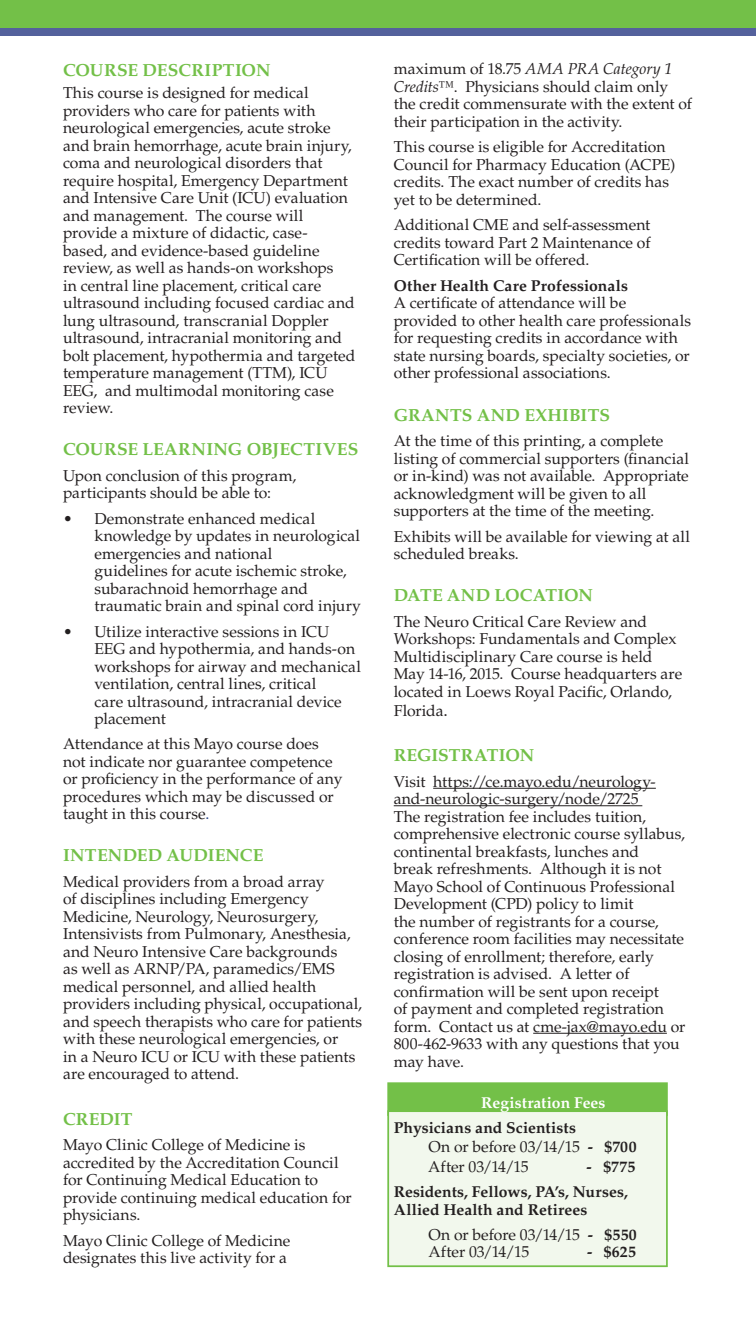
<style>
.page{position:relative;width:756px;height:1323px;background:#fff}
.page>*{position:absolute;margin:0;border:0;box-sizing:border-box;transform-origin:0 0}
.t1{font:700 17.5px "Palatino LT Std";letter-spacing:.01em;color:#73c048}
.t2{font:15.75px/17.5px "Palatino LT Std";color:#231f20}
.t3{font:700 15.75px/17.5px "Palatino LT Std";letter-spacing:.005em;color:#231f20}
.t4{font:700 15.75px "Palatino LT Std";letter-spacing:.005em;color:#fff}
.s1{color:#254086}
.s2{font-style:italic}
.s3{font-weight:700}
.s4{font-size:17.5px}
</style>
<div class="page">
<div style="left:387px;top:1082px;width:281px;height:34px;background:#73c048;border:2px solid #73c048"></div>
<div style="left:387px;top:1110px;width:281px;height:157px;background:#f2f8ed;border:2px solid #73c048"></div>
<hr style="left:433px;top:788px;width:223px;height:1px;background:#231f20">
<hr style="left:394px;top:805px;width:248px;height:1px;background:#231f20">
<hr style="left:533px;top:1033px;width:134px;height:1px;background:#231f20">
<div style="left:0;top:0;width:756px;height:35px;background:#54619c"></div>
<div style="left:0;top:0;width:756px;height:28px;background:#73c048"></div>
<p class="t1" style="left:63px;top:60px;width:209px">COURSE DESCRIPTION</p>
<p class="t2" style="left:63px;top:85px;width:294px">This course is designed for medical providers who care for patients with neurological emergencies, acute stroke and brain hemorrhage, acute brain injury, coma and neurological disorders that require hospital, Emergency Department and Intensive Care Unit (ICU) evaluation and management. The course will provide a mixture of didactic, case&shy;based, and evidence-based guideline review, as well as hands-on workshops<br>in central line placement, critical care ultrasound including focused cardiac and lung ultrasound, transcranial Doppler ultrasound, intracranial monitoring and bolt placement, hypothermia and targeted temperature management (TTM), ICU EEG, and multimodal monitoring case review.</p>
<p class="t1" style="left:63px;top:439px;width:297px">COURSE LEARNING OBJECTIVES</p>
<p class="t2" style="left:63px;top:467px;width:235px">Upon conclusion of this program, participants should be able to:</p>
<p class="t2" style="left:94px;top:510px;width:268px;text-indent:-32px">• Demonstrate enhanced medical knowledge by updates in neurological emergencies and national<br>guidelines for acute ischemic stroke, subarachnoid hemorrhage and traumatic brain and spinal cord injury</p>
<p class="t2" style="left:94px;top:623px;width:268px;text-indent:-32px">• Utilize interactive sessions in ICU<br>EEG and hypothermia, and hands-on workshops for airway and mechanical ventilation, central lines, critical<br>care ultrasound, intracranial device placement</p>
<p class="t2" style="left:63px;top:736px;width:281px">Attendance at this Mayo course does not indicate nor guarantee competence or proficiency in the performance of any procedures which may be discussed or taught in this course<span class="s1">.</span></p>
<p class="t1" style="left:63px;top:845px;width:202px">INTENDED AUDIENCE</p>
<p class="t2" style="left:63px;top:873px;width:301px">Medical providers from a broad array<br>of disciplines including Emergency Medicine, Neurology, Neurosurgery, Intensivists from Pulmonary, Anesthesia, and Neuro Intensive Care backgrounds<br>as well as ARNP/PA, paramedics/EMS medical personnel, and allied health providers including physical, occupational, and speech therapists who care for patients with these neurological emergencies, or<br>in a Neuro ICU or ICU with these patients are encouraged to attend.</p>
<p class="t1" style="left:63px;top:1109px;width:71px">CREDIT</p>
<p class="t2" style="left:63px;top:1136px;width:290px">Mayo Clinic College of Medicine is accredited by the Accreditation Council for Continuing Medical Education to provide continuing medical education for physicians.</p>
<p class="t2" style="left:63px;top:1232px;width:229px">Mayo Clinic College of Medicine designates this live activity for a</p>
<p class="t2" style="left:394px;top:61px;width:300px">maximum of 18.75 <span class="s2">AMA PRA Category 1<br>Credits™</span>. Physicians should claim only the credit commensurate with the extent of their participation in the activity.</p>
<p class="t2" style="left:394px;top:138px;width:283px">This course is eligible for Accreditation Council for Pharmacy Education (ACPE) credits. The exact number of credits has yet to be determined.</p>
<p class="t2" style="left:394px;top:216px;width:258px;text-align:justify">Additional CME and self-assessment credits toward Part 2 Maintenance of Certification will be offered.</p>
<p class="t2" style="left:394px;top:277px;width:299px"><span class="s3">Other Health Care Professionals<br></span>A certificate of attendance will be provided to other health care professionals for requesting credits in accordance with state nursing boards, specialty societies, or other professional associations.</p>
<p class="t1" style="left:394px;top:405px;width:218px">GRANTS AND EXHIBITS</p>
<p class="t2" style="left:394px;top:432px;width:297px">At the time of this printing, a complete listing of commercial supporters (financial or in-kind) was not available. Appropriate acknowledgment will be given to all supporters at the time of the meeting.</p>
<p class="t2" style="left:394px;top:528px;width:298px">Exhibits will be available for viewing at all scheduled breaks.</p>
<p class="t1" style="left:394px;top:585px;width:201px">DATE AND LOCATION</p>
<p class="t2" style="left:394px;top:613px;width:290px">The Neuro Critical Care Review and Workshops: Fundamentals and Complex Multidisciplinary Care course is held May 14-16, 2015. Course headquarters are located in Loews Royal Pacific, Orlando,</p>
<p class="t2" style="left:394px;top:702px;width:56px">Florida<span class="s4">.</span></p>
<p class="t1" style="left:394px;top:745px;width:142px">REGISTRATION</p>
<p class="t2" style="left:394px;top:773px;width:293px">Visit https://ce.mayo.edu/neurology&shy;and-neurologic-surgery/node/2725<br>The registration fee includes tuition, comprehensive electronic course syllabus, continental breakfasts, lunches and<br>break refreshments. Although it is not Mayo School of Continuous Professional Development (CPD) policy to limit<br>the number of registrants for a course, conference room facilities may necessitate closing of enrollment; therefore, early registration is advised. A letter of confirmation will be sent upon receipt<br>of payment and completed registration form. Contact us at cme-jax@mayo.edu or 800-462-9633 with any questions that you may have.</p>
<p class="t4" style="left:481px;top:1093px;width:126px">Registration Fees</p>
<p class="t2" style="left:428px;top:1119px;width:210px;line-height:19.2px;text-indent:-34px"><span class="s3">Physicians and Scientists<br></span>On or before 03/14/15 <span class="s3">- $700<br></span>After 03/14/15</p>
<p class="t3" style="left:587px;top:1158px;width:50px">- $775</p>
<p class="t3" style="left:394px;top:1183px;width:236px">Residents, Fellows, PA’s, Nurses,<br>Allied Health and Retirees</p>
<p class="t2" style="left:428px;top:1226px;width:210px">On or before 03/14/15 <span class="s3">- $550<br></span>After 03/14/15</p>
<p class="t3" style="left:587px;top:1244px;width:50px">- $625</p>
</div>
